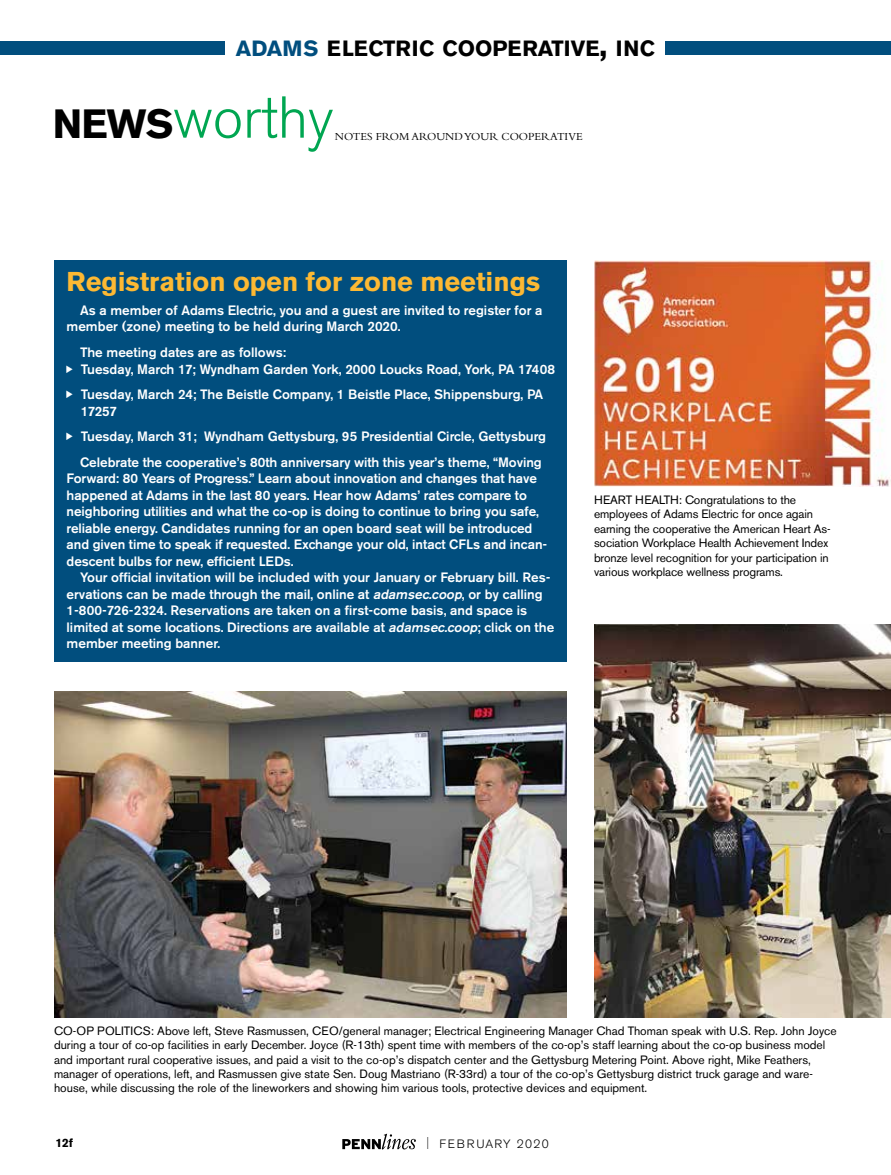
<style>
.page{position:relative;width:891px;height:1175px;background:#fff}
.page>*{position:absolute;margin:0;border:0;box-sizing:border-box;transform-origin:0 0}
.t1{font:300 58.5px "Akzidenz Grotesk BE";letter-spacing:-.005em;color:#00a651}
.t2{font:700 27px "Akzidenz Grotesk BE";color:#fdb933}
.t3{font:700 21.9px "Akzidenz Grotesk BE";color:#000}
.t4{font:500 13.5px/16.5px "Akzidenz Grotesk BE";color:#fff}
.t5{font:12px/14.4px "Akzidenz Grotesk BE";color:#000}
.t6{font:300 12px "Akzidenz Grotesk BE";letter-spacing:.11em;color:#000}
.t7{font:700 12px "Akzidenz Grotesk BE";color:#000}
.t8{font:11.25px "Bembo";color:#000}
.s1{color:#014e7e}
.s2{font-size:31.2px}
.s3{font-weight:700;font-size:40.5px;color:#000}
.s4{font-style:italic}
.s5{font-stretch:condensed}
</style>
<div class="page">
<img style="left:54px;top:692px;width:513px;height:325px">
<img style="left:594px;top:624px;width:297px;height:393px">
<svg style="left:342px;top:1133px;width:74px;height:16px"></svg>
<div style="left:665px;top:41px;width:226px;height:14px;background:#014e7e"></div>
<div style="left:0;top:41px;width:225px;height:14px;background:#014e7e"></div>
<div style="left:54px;top:260px;width:513px;height:401px;background:#014e7e"></div>
<img style="left:594px;top:261px;width:297px;height:225px">
<h3 class="t3" style="left:236px;top:36px;width:421px"><span class="s1">ADAMS</span> ELECTRIC COOPERATIVE<span class="s2">,</span> INC</h3>
<h1 class="t1" style="left:53px;top:85px;width:282px"><span class="s3">NEWS</span>worthy</h1>
<p class="t8" style="left:335px;top:130px;width:9px">NOTES</p>
<p class="t8" style="left:376px;top:130px;width:45px">FROM ARO</p>
<p class="t8" style="left:436px;top:130px;width:74px">UND YOUR COOPERATI</p>
<p class="t8" style="left:568px;top:130px;width:15px">VE</p>
<h2 class="t2" style="left:67px;top:266px;width:475px">Registration open for zone meetings</h2>
<p class="t4" style="left:67px;top:302px;width:477px;text-indent:14px">As a member of Adams Electric, you and a guest are invited to register for a member (zone) meeting to be held during March 2020.</p>
<p class="t4" style="left:80px;top:344px;width:477px">The meeting dates are as follows:<br>Tuesday, March 17; Wyndham Garden York, 2000 Loucks Road, York, PA 17408</p>
<p class="t4" style="left:81px;top:386px;width:464px">Tuesday, March 24; The Beistle Company, 1 Beistle Place, Shippensburg, PA<br>17257</p>
<p class="t4" style="left:80px;top:423px;width:468px;line-height:25.5px">Tuesday, March 31; Wyndham Gettysburg, 95 Presidential Circle, Gettysburg<br>Celebrate the cooperative’s 80th anniversary with this year’s theme, “Moving</p>
<p class="t4" style="left:67px;top:470px;width:482px">Forward: 80 Years of Progress.” Learn about innovation and changes that have happened at Adams in the last 80 years. Hear how Adams’ rates compare to neighboring utilities and what the co-op is doing to continue to bring you safe, reliable energy. Candidates running for an open board seat will be introduced and given time to speak if requested. Exchange your old, intact CFLs and incan&shy;descent bulbs for new, efficient LEDs.</p>
<p class="t4" style="left:67px;top:569px;width:489px;text-indent:14px">Your official invitation will be included with your January or February bill. Res&shy;ervations can be made through the mail, online at <span class="s4">adamsec.coop</span>, or by calling 1-800-726-2324. Reservations are taken on a first-come basis, and space is limited at some locations. Directions are available at <span class="s4">adamsec.coop</span>; click on the member meeting banner.</p>
<p class="t5" style="left:594px;top:492px;width:238px">HEART HEALTH: Congratulations to the employees of Adams Electric for once again earning the cooperative the American Heart As&shy;sociation Workplace Health Achievement Index bronze level recognition for your participation in various workplace wellness programs.</p>
<p class="t5" style="left:54px;top:1023px;width:784px">CO-OP POLITICS: Above left, Steve Rasmussen, CEO/general manager; Electrical Engineering Manager Chad Thoman speak with U.S. Rep. John Joyce during a tour of co-op facilities in early December. Joyce (R-13th) spent time with members of the co-op’s staff learning about the co-op business model and important rural cooperative issues, and paid a visit to the co-op’s dispatch center and the Gettysburg Metering Point. Above right, Mike Feathers, manager of operations, left, and Rasmussen give state Sen. Doug Mastriano (R-33rd) a tour of the co-op’s Gettysburg district truck garage and ware&shy;house, while discussing the role of the lineworkers and showing him various tools, protective devices and equipment.</p>
<p class="t7" style="left:55px;top:1135px;width:19px">12f</p>
<p class="t6" style="left:426px;top:1137px;width:124px"><span class="s5">|</span> FEBRUARY 2020</p>
</div>
